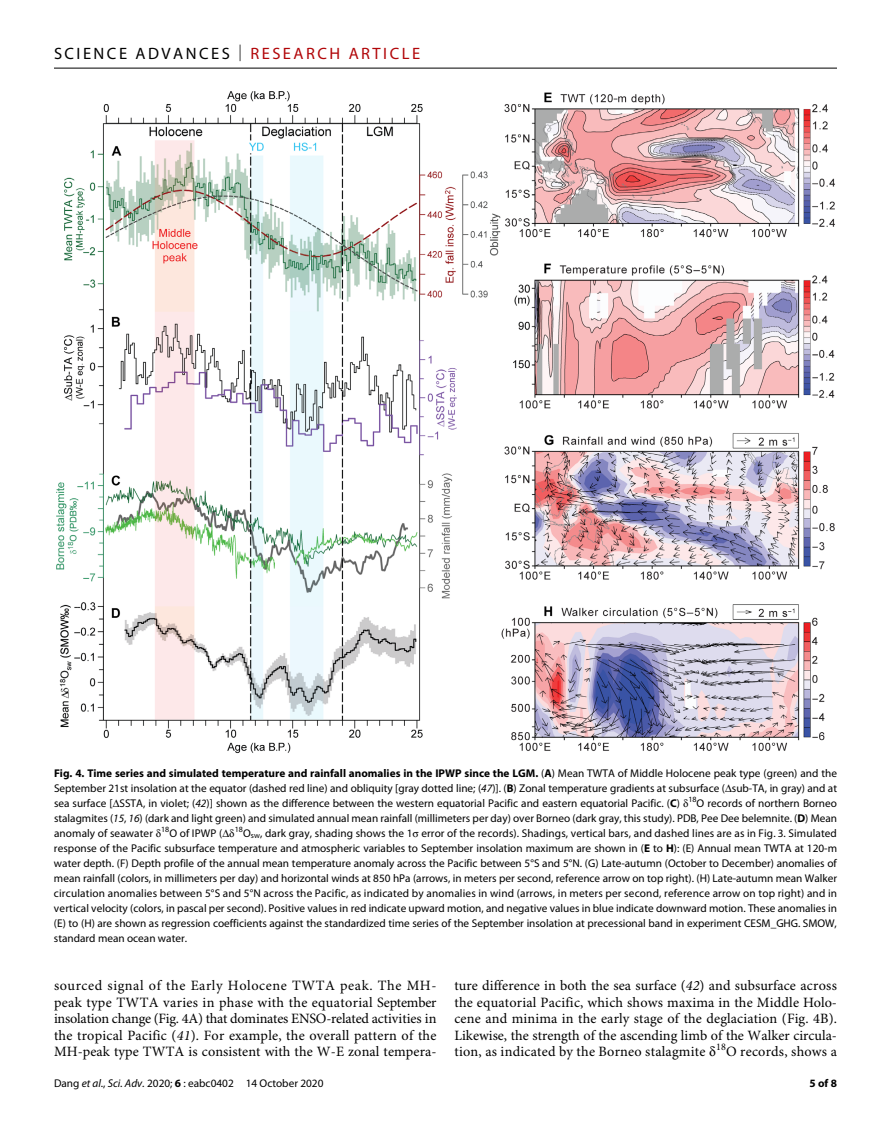
<style>
.page{position:relative;width:891px;height:1134px;background:#fff}
.page>*{position:absolute;margin:0;border:0;box-sizing:border-box;transform-origin:0 0}
.t1{font:16.5px "Myriad Pro";letter-spacing:.15em;color:#000}
.t2{font:14.25px/16.5px "Minion Pro";letter-spacing:.015em;color:#000;text-align:justify}
.t3{font:11.25px/15px "Myriad Pro";color:#000;text-align:justify}
.t4{font:700 11.25px "Myriad Pro";color:#000}
.s1{font-weight:300}
.s2{color:#b10508}
.s3{font-weight:700}
.s4{font-style:italic}
</style>
<div class="page">
<hr style="left:54px;top:68px;width:783px;height:1px;background:#000">
<img style="left:56px;top:91px;width:779px;height:663px">
<h1 class="t1" style="left:54px;top:40px;width:368px">SCIENCE ADVANCES <span class="s1">|</span> <span class="s2">RESEARCH ARTICLE</span></h1>
<p class="t3" style="left:54px;top:766px;width:785px"><span class="s3">Fig. 4. Time series and simulated temperature and rainfall anomalies in the IPWP since the LGM.</span> (<span class="s3">A</span>) Mean TWTA of Middle Holocene peak type (green) and the September 21st insolation at the equator (dashed red line) and obliquity [gray dotted line; (<span class="s4">47</span>)]. (<span class="s3">B</span>) Zonal temperature gradients at subsurface ( sub-TA, in gray) and at sea surface [ SSTA, in violet; (<span class="s4">42</span>)] shown as the difference between the western equatorial Pacific and eastern equatorial Pacific. (<span class="s3">C</span>) <sup>18</sup>O records of northern Borneo stalagmites (<span class="s4">15</span>, <span class="s4">16</span>) (dark and light green) and simulated annual mean rainfall (millimeters per day) over Borneo (dark gray, this study). PDB, Pee Dee belemnite. (<span class="s3">D</span>) Mean anomaly of seawater <sup>18</sup>O of IPWP ( <sup>18</sup>O<sub>sw</sub>, dark gray, shading shows the 1▲ error of the records). Shadings, vertical bars, and dashed lines are as in Fig. 3. Simulated response of the Pacific subsurface temperature and atmospheric variables to September insolation maximum are shown in (<span class="s3">E</span> to <span class="s3">H</span>): (E) Annual mean TWTA at 120-m water depth. (F) Depth profile of the annual mean temperature anomaly across the Pacific between 5°S and 5°N. (G) Late-autumn (October to December) anomalies of mean rainfall (colors, in millimeters per day) and horizontal winds at 850 hPa (arrows, in meters per second, reference arrow on top right). (H) Late-autumn mean Walker circulation anomalies between 5°S and 5°N across the Pacific, as indicated by anomalies in wind (arrows, in meters per second, reference arrow on top right) and in vertical velocity (colors, in pascal per second). Positive values in red indicate upward motion, and negative values in blue indicate downward motion. These anomalies in (E) to (H) are shown as regression coefficients against the standardized time series of the September insolation at precessional band in experiment CESM_GHG. SMOW, standard mean ocean water.</p>
<p class="t2" style="left:54px;top:979px;width:384px">sourced signal of the Early Holocene TWTA peak. The MH&shy;peak type TWTA varies in phase with the equatorial September insolation change (Fig. 4A) that dominates ENSO-related activities in the tropical Pacific (<span class="s4">41</span>). For example, the overall pattern of the MH-peak type TWTA is consistent with the W-E zonal tempera-</p>
<p class="t2" style="left:454px;top:979px;width:384px">ture difference in both the sea surface (<span class="s4">42</span>) and subsurface across the equatorial Pacific, which shows maxima in the Middle Holo&shy;cene and minima in the early stage of the deglaciation (Fig. 4B).<br>Likewise, the strength of the ascending limb of the Walker circula&shy;tion, as indicated by the Borneo stalagmite <sup>18</sup>O records, shows a</p>
<p class="t3" style="left:54px;top:1076px;width:271px">Dang <span class="s4">et al</span>., <span class="s4">Sci. Adv.</span> 2020; <span class="s3">6</span> : eabc0402 14 October 2020</p>
<p class="t4" style="left:810px;top:1074px;width:29px">5 of 8</p>
</div>
